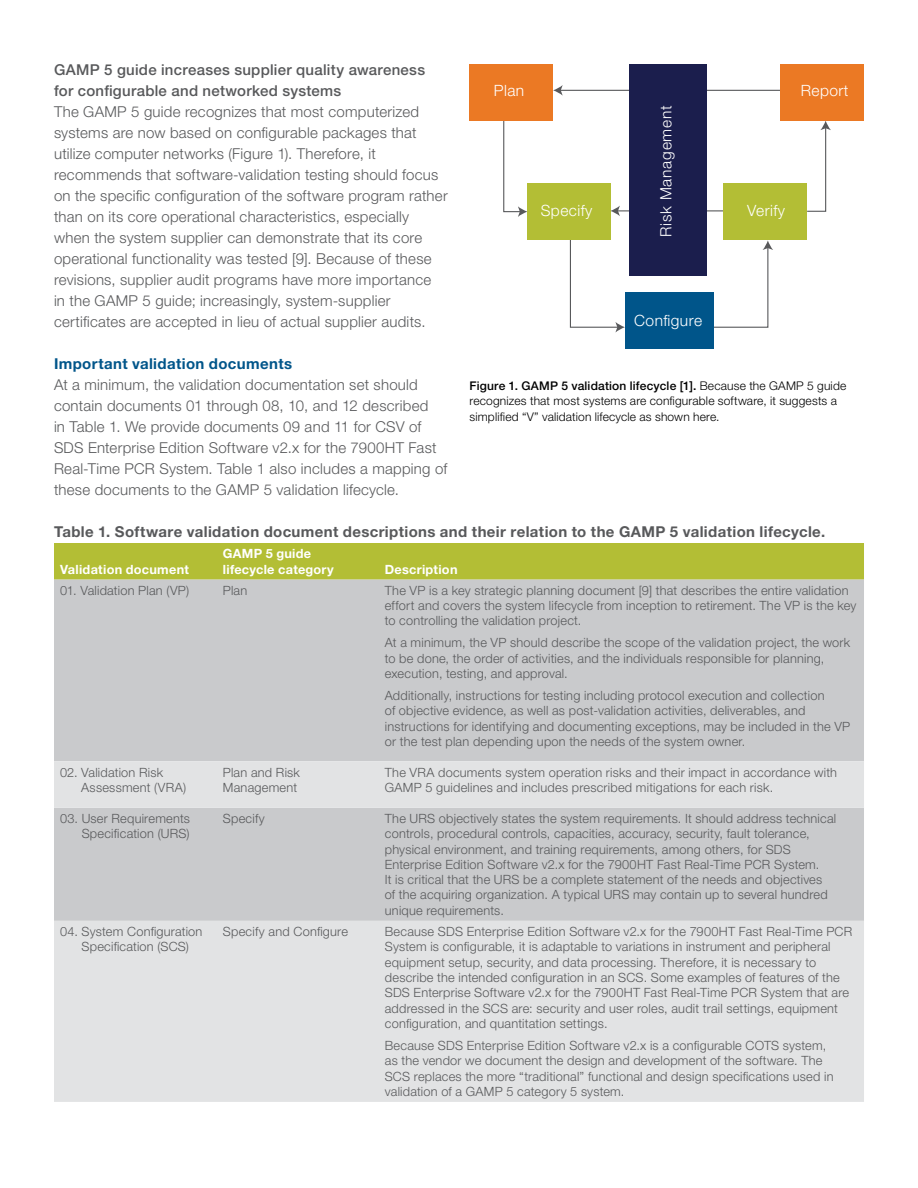
<style>
.page{position:relative;width:918px;height:1188px;background:#fff}
.page>*{position:absolute;margin:0;border:0;box-sizing:border-box;transform-origin:0 0}
.t1{font:300 15.6px "Helvetica Neue LT Std";letter-spacing:.03em;color:#fff}
.t2{font:300 15.6px "Helvetica Neue LT Std";letter-spacing:.05em;color:#fff}
.t3{font:300 15px/21px "Helvetica Neue LT Std";letter-spacing:.015em;color:#58595b}
.t4{font:700 15px "Helvetica Neue LT Std";letter-spacing:.025em;color:#58595b}
.t5{font:500 15px/21px "Helvetica Neue LT Std";letter-spacing:.015em;color:#58595b}
.t6{font:700 15px "Helvetica Neue LT Std";letter-spacing:.025em;color:#00558a}
.t7{font:300 12.75px/15.3px "Helvetica Neue LT Std";letter-spacing:.015em;color:#58595b}
.t8{font:700 12.75px/15.3px "Helvetica Neue LT Std";letter-spacing:.02em;color:#fff}
.t9{font:300 12px/15.8px "Helvetica Neue LT Std";letter-spacing:.015em;color:#000}
.s1{font-weight:500}
</style>
<div class="page">
<svg style="left:503px;top:120px;width:24px;height:97px"></svg>
<hr style="left:560px;top:90px;width:222px;height:1px;background:#58595b">
<svg style="left:553px;top:85px;width:10px;height:11px"></svg>
<hr style="left:617px;top:210px;width:108px;height:1px;background:#58595b">
<svg style="left:610px;top:206px;width:10px;height:10px"></svg>
<svg style="left:569px;top:238px;width:56px;height:95px"></svg>
<svg style="left:713px;top:240px;width:60px;height:88px"></svg>
<svg style="left:806px;top:121px;width:25px;height:91px"></svg>
<div style="left:629px;top:64px;width:78px;height:212px;background:#1b1e4d"></div>
<div style="left:470px;top:64px;width:83px;height:56px;background:#eb7924"></div>
<div style="left:527px;top:184px;width:83px;height:56px;background:#b3be35"></div>
<div style="left:625px;top:292px;width:88px;height:57px;background:#00558a"></div>
<div style="left:724px;top:184px;width:83px;height:56px;background:#b3be35"></div>
<div style="left:781px;top:64px;width:83px;height:56px;background:#eb7924"></div>
<div style="left:54px;top:543px;width:810px;height:37px;background:#b3be35"></div>
<div style="left:54px;top:580px;width:810px;height:181px;background:#c9cacc"></div>
<svg style="left:54px;top:761px;width:810px;height:341px;background:#d9dadc"></svg>
<p class="t5" style="left:54px;top:59px;width:373px">GAMP 5 guide increases supplier quality awareness for configurable and networked systems</p>
<p class="t3" style="left:54px;top:101px;width:395px">The GAMP 5 guide recognizes that most computerized systems are now based on configurable packages that utilize computer networks (Figure 1). Therefore, it recommends that software-validation testing should focus on the specific configuration of the software program rather than on its core operational characteristics, especially when the system supplier can demonstrate that its core operational functionality was tested [9]. Because of these revisions, supplier audit programs have more importance<br>in the GAMP 5 guide; increasingly, system-supplier certificates are accepted in lieu of actual supplier audits.</p>
<p class="t6" style="left:54px;top:354px;width:240px">Important validation documents</p>
<p class="t3" style="left:54px;top:374px;width:395px">At a minimum, the validation documentation set should contain documents 01 through 08, 10, and 12 described<br>in Table 1. We provide documents 09 and 11 for CSV of SDS Enterprise Edition Software v2.x for the 7900HT Fast Real-Time PCR System. Table 1 also includes a mapping of these documents to the GAMP 5 validation lifecycle.</p>
<p class="t9" style="left:470px;top:377px;width:378px"><span class="s1">Figure 1. GAMP 5 validation lifecycle [1].</span> Because the GAMP 5 guide recognizes that most systems are configurable software, it suggests a simplified “V” validation lifecycle as shown here.</p>
<p class="t1" style="left:494px;top:81px;width:32px">Plan</p>
<p class="t1" style="left:801px;top:81px;width:49px">Report</p>
<p class="t2" style="left:656px;top:237px;width:133px;rotate:-90deg">Risk Management</p>
<p class="t1" style="left:541px;top:201px;width:53px">Specify</p>
<p class="t1" style="left:747px;top:201px;width:40px">Verify</p>
<p class="t1" style="left:634px;top:311px;width:70px">Configure</p>
<p class="t4" style="left:54px;top:522px;width:773px">Table 1. Software validation document descriptions and their relation to the GAMP 5 validation lifecycle.</p>
<p class="t8" style="left:60px;top:561px;width:130px">Validation document</p>
<p class="t8" style="left:223px;top:546px;width:112px">GAMP 5 guide lifecycle category</p>
<p class="t8" style="left:385px;top:561px;width:74px">Description</p>
<p class="t7" style="left:60px;top:582px;width:130px">01. Validation Plan (VP)</p>
<p class="t7" style="left:223px;top:582px;width:26px">Plan</p>
<p class="t7" style="left:385px;top:582px;width:473px">The VP is a key strategic planning document [9] that describes the entire validation effort and covers the system lifecycle from inception to retirement. The VP is the key to controlling the validation project.</p>
<p class="t7" style="left:385px;top:635px;width:467px">At a minimum, the VP should describe the scope of the validation project, the work to be done, the order of activities, and the individuals responsible for planning, execution, testing, and approval.</p>
<p class="t7" style="left:385px;top:688px;width:467px">Additionally, instructions for testing including protocol execution and collection<br>of objective evidence, as well as post-validation activities, deliverables, and instructions for identifying and documenting exceptions, may be included in the VP or the test plan depending upon the needs of the system owner.</p>
<p class="t7" style="left:81px;top:764px;width:106px;text-indent:-21px">02. Validation Risk<br>Assessment (VRA)</p>
<p class="t7" style="left:223px;top:764px;width:79px">Plan and Risk<br>Management</p>
<p class="t7" style="left:385px;top:764px;width:454px">The VRA documents system operation risks and their impact in accordance with<br>GAMP 5 guidelines and includes prescribed mitigations for each risk.</p>
<p class="t7" style="left:60px;top:810px;width:132px;text-align:right">03. User Requirements<br>Specification (URS)</p>
<p class="t7" style="left:223px;top:810px;width:44px">Specify</p>
<p class="t7" style="left:385px;top:810px;width:453px">The URS objectively states the system requirements. It should address technical controls, procedural controls, capacities, accuracy, security, fault tolerance, physical environment, and training requirements, among others, for SDS Enterprise Edition Software v2.x for the 7900HT Fast Real-Time PCR System.<br>It is critical that the URS be a complete statement of the needs and objectives<br>of the acquiring organization. A typical URS may contain up to several hundred unique requirements.</p>
<p class="t7" style="left:82px;top:924px;width:122px;text-indent:-21px">04. System Configuration<br>Specification (SCS)</p>
<p class="t7" style="left:223px;top:924px;width:127px">Specify and Configure</p>
<p class="t7" style="left:385px;top:924px;width:469px">Because SDS Enterprise Edition Software v2.x for the 7900HT Fast Real-Time PCR System is configurable, it is adaptable to variations in instrument and peripheral equipment setup, security, and data processing. Therefore, it is necessary to describe the intended configuration in an SCS. Some examples of features of the SDS Enterprise Software v2.x for the 7900HT Fast Real-Time PCR System that are addressed in the SCS are: security and user roles, audit trail settings, equipment configuration, and quantitation settings.</p>
<p class="t7" style="left:385px;top:1037px;width:450px">Because SDS Enterprise Edition Software v2.x is a configurable COTS system, as the vendor we document the design and development of the software. The SCS replaces the more “traditional” functional and design specifications used in validation of a GAMP 5 category 5 system.</p>
</div>
